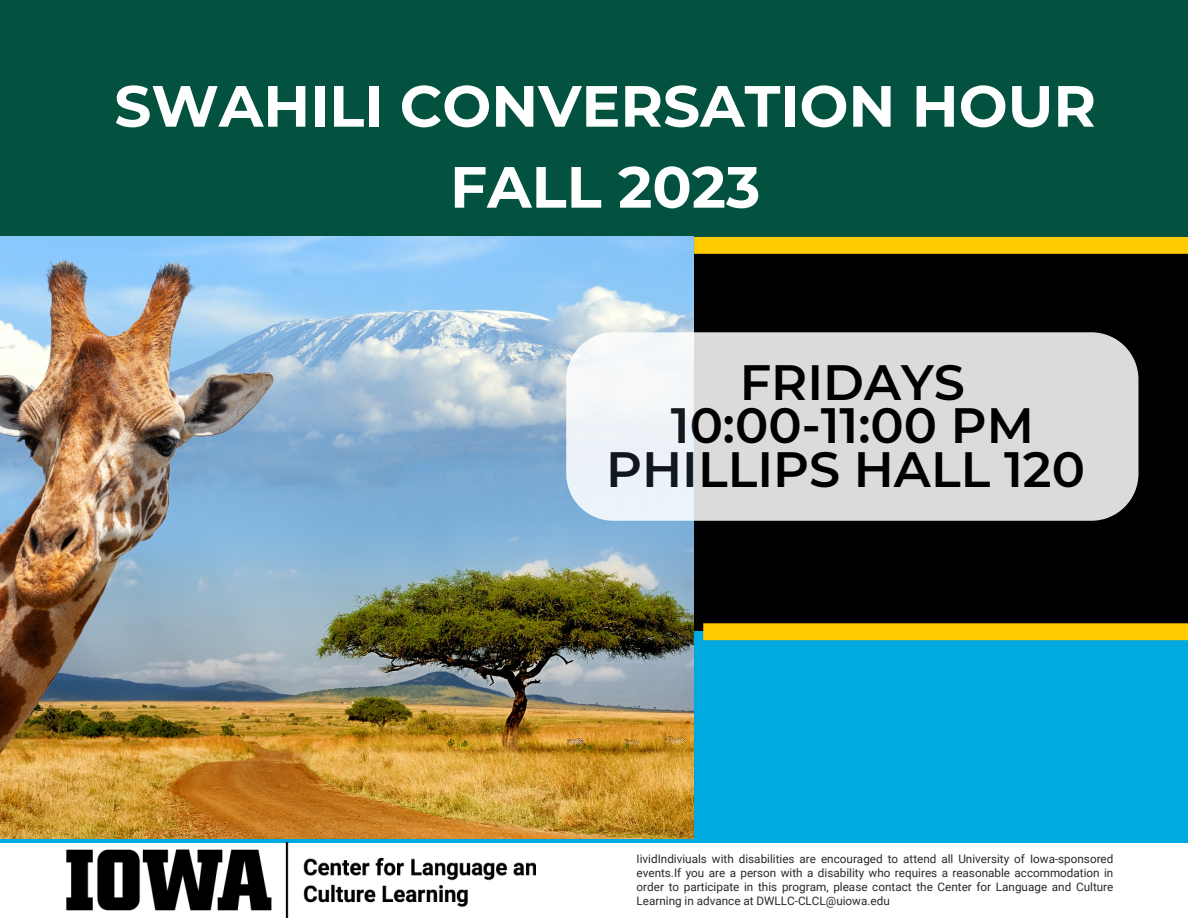
<style>
.page{position:relative;width:1188px;height:918px;background:#035240}
.page>*{position:absolute;margin:0;border:0;box-sizing:border-box;transform-origin:0 0}
.t1{font:700 58.05px "Montserrat";color:#fff}
.t2{font:600 49.5px/43.8px "Montserrat";color:#000;text-align:center}
.t3{font:11.7px/13.8px "Roboto";color:#000;text-align:justify}
</style>
<div class="page">
<div style="left:0;top:623px;width:1188px;height:295px;background:#00a9e0"></div>
<div style="left:0;top:843px;width:1188px;height:75px;background:#fff"></div>
<div style="left:0;top:245px;width:1188px;height:386px;background:#000"></div>
<img style="left:66px;top:843px;width:470px;height:74px">
<div style="left:703px;top:623px;width:485px;height:17px;background:#ffcd00"></div>
<div style="left:694px;top:237px;width:494px;height:17px;background:#ffcd00"></div>
<img style="left:0;top:237px;width:694px;height:602px">
<svg style="left:566px;top:332px;width:572px;height:189px;background:#dcddde"></svg>
<p class="t1" style="left:114px;top:70px;width:983px">SWAHILI CONVERSATION HOUR</p>
<p class="t1" style="left:450px;top:151px;width:312px">FALL 2023</p>
<h2 class="t2" style="left:606px;top:360px;width:480px">FRIDAYS<br>10:00-11:00 PM<br>PHILLIPS HALL 120</h2>
<p class="t3" style="left:637px;top:852px;width:478px">IividIndiviuals with disabilities are encouraged to attend all University of Iowa-sponsored events.If you are a person with a disability who requires a reasonable accommodation in order to participate in this program, please contact the Center for Language and Culture Learning in advance at DWLLC-CLCL@uiowa.edu</p>
</div>
